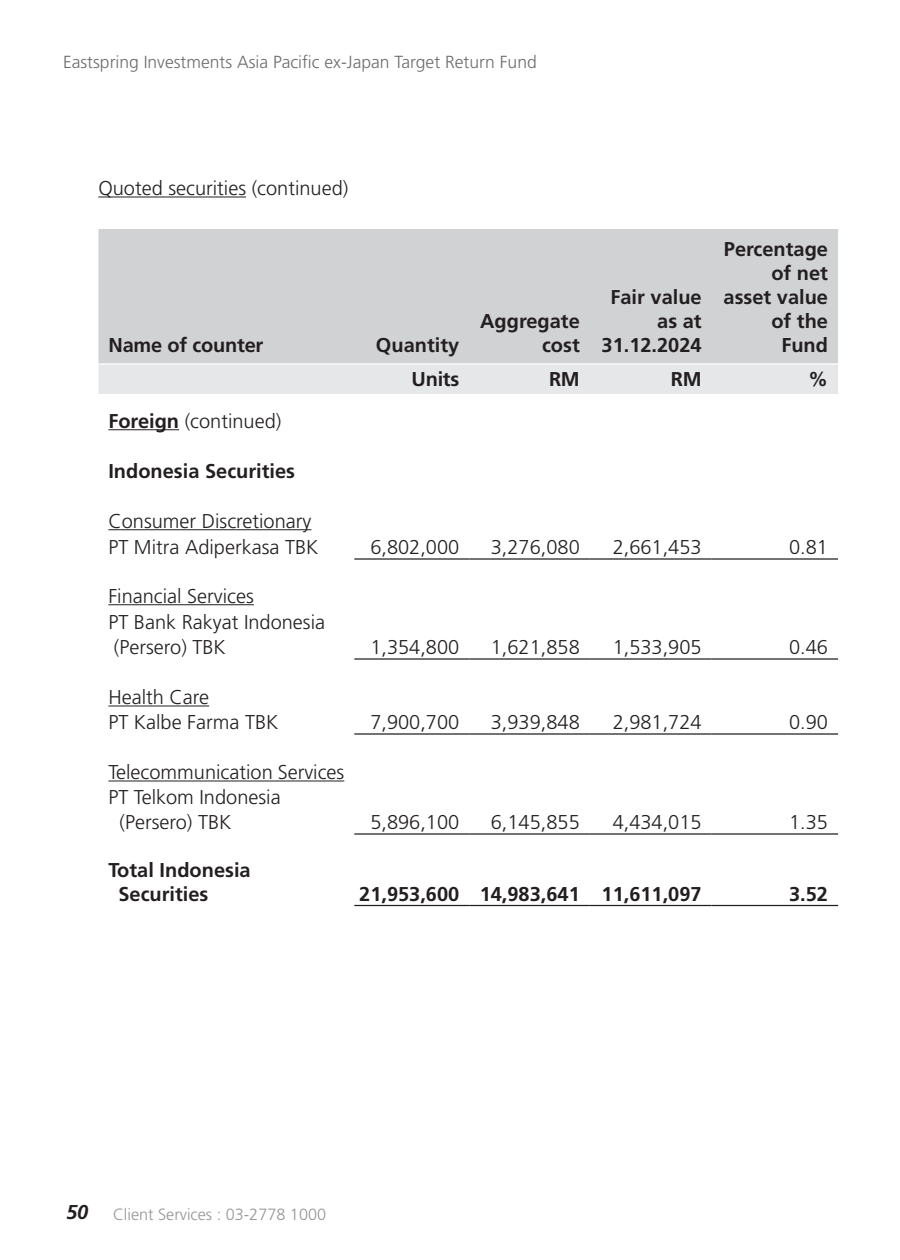
<style>
.page{position:relative;width:900px;height:1260px;background:#fff}
.page>*{position:absolute;margin:0;border:0;box-sizing:border-box;transform-origin:0 0}
.t1{font:300 20px/25.5px "Frutiger LT Std";color:#231f20}
.t2{font:700 20px/24px "Frutiger LT Std";color:#231f20;text-align:right}
.t3{font:300 17.5px "Frutiger LT Std";color:#6c6d70}
.t4{font:300 16.25px "Frutiger LT Std";color:#939598}
.s1{font-weight:700}
.s2{font-weight:700;font-style:italic;font-size:20px;color:#231f20}
</style>
<div class="page">
<hr style="left:98px;top:196px;width:148px;height:1px;background:#231f20">
<div style="left:98px;top:229px;width:740px;height:134px;background:#d1d2d4"></div>
<div style="left:98px;top:365px;width:740px;height:29px;background:#e6e7e9"></div>
<hr style="left:354px;top:558px;width:115px;height:2px;background:#231f20">
<hr style="left:469px;top:558px;width:121px;height:2px;background:#231f20">
<hr style="left:590px;top:558px;width:122px;height:2px;background:#231f20">
<hr style="left:712px;top:558px;width:126px;height:2px;background:#231f20">
<hr style="left:354px;top:658px;width:115px;height:2px;background:#231f20">
<hr style="left:469px;top:658px;width:121px;height:2px;background:#231f20">
<hr style="left:590px;top:658px;width:122px;height:2px;background:#231f20">
<hr style="left:712px;top:658px;width:126px;height:2px;background:#231f20">
<hr style="left:354px;top:733px;width:115px;height:2px;background:#231f20">
<hr style="left:469px;top:733px;width:121px;height:2px;background:#231f20">
<hr style="left:590px;top:733px;width:122px;height:2px;background:#231f20">
<hr style="left:712px;top:733px;width:126px;height:2px;background:#231f20">
<hr style="left:354px;top:833px;width:115px;height:2px;background:#231f20">
<hr style="left:469px;top:833px;width:121px;height:2px;background:#231f20">
<hr style="left:590px;top:833px;width:122px;height:2px;background:#231f20">
<hr style="left:712px;top:833px;width:126px;height:2px;background:#231f20">
<hr style="left:354px;top:905px;width:115px;height:1px;background:#231f20">
<hr style="left:469px;top:905px;width:121px;height:1px;background:#231f20">
<hr style="left:590px;top:905px;width:122px;height:1px;background:#231f20">
<hr style="left:712px;top:905px;width:126px;height:1px;background:#231f20">
<hr style="left:108px;top:429px;width:71px;height:1px;background:#231f20">
<hr style="left:108px;top:529px;width:203px;height:1px;background:#231f20">
<hr style="left:108px;top:604px;width:146px;height:1px;background:#231f20">
<hr style="left:108px;top:705px;width:101px;height:1px;background:#231f20">
<hr style="left:108px;top:780px;width:236px;height:1px;background:#231f20">
<p class="t3" style="left:63px;top:52px;width:475px">Eastspring Investments Asia Pacific ex-Japan Target Return Fund</p>
<p class="t1" style="left:98px;top:176px;width:252px">Quoted securities (continued)</p>
<p class="t2" style="left:108px;top:333px;width:156px">Name of counter</p>
<p class="t2" style="left:376px;top:333px;width:85px">Quantity</p>
<p class="t2" style="left:480px;top:309px;width:101px">Aggregate cost</p>
<p class="t2" style="left:602px;top:285px;width:102px">Fair value as at<br>31.12.2024</p>
<p class="t2" style="left:724px;top:237px;width:106px">Percentage of net asset value of the<br>Fund</p>
<p class="t1" style="left:108px;top:408px;width:175px"><span class="s1">Foreign</span> (continued)</p>
<p class="t2" style="left:108px;top:459px;width:188px">Indonesia Securities</p>
<p class="t1" style="left:108px;top:508px;width:212px;line-height:26.2px">Consumer Discretionary<br>PT Mitra Adiperkasa TBK</p>
<p class="t1" style="left:108px;top:583px;width:218px">Financial Services<br>PT Bank Rakyat Indonesia (Persero) TBK</p>
<p class="t1" style="left:108px;top:685px;width:171px">Health Care<br>PT Kalbe Farma TBK</p>
<p class="t2" style="left:412px;top:368px;width:49px">Units</p>
<p class="t2" style="left:549px;top:368px;width:32px">RM</p>
<p class="t2" style="left:671px;top:368px;width:32px">RM</p>
<p class="t2" style="left:808px;top:368px;width:21px">%</p>
<p class="t1" style="left:370px;top:535px;width:90px">6,802,000</p>
<p class="t1" style="left:491px;top:535px;width:90px">3,276,080</p>
<p class="t1" style="left:613px;top:535px;width:90px">2,661,453</p>
<p class="t1" style="left:789px;top:535px;width:40px">0.81</p>
<p class="t1" style="left:370px;top:635px;width:90px">1,354,800</p>
<p class="t1" style="left:491px;top:635px;width:90px">1,621,858</p>
<p class="t1" style="left:613px;top:635px;width:90px">1,533,905</p>
<p class="t1" style="left:789px;top:635px;width:40px">0.46</p>
<p class="t1" style="left:370px;top:710px;width:90px">7,900,700</p>
<p class="t1" style="left:491px;top:710px;width:90px">3,939,848</p>
<p class="t1" style="left:613px;top:710px;width:90px">2,981,724</p>
<p class="t1" style="left:789px;top:710px;width:40px">0.90</p>
<p class="t1" style="left:108px;top:760px;width:237px">Telecommunication Services</p>
<p class="t1" style="left:108px;top:785px;width:174px">PT Telkom Indonesia</p>
<p class="t1" style="left:120px;top:810px;width:113px">(Persero) TBK</p>
<p class="t1" style="left:370px;top:810px;width:90px">5,896,100</p>
<p class="t1" style="left:491px;top:810px;width:90px">6,145,855</p>
<p class="t1" style="left:613px;top:810px;width:90px">4,434,015</p>
<p class="t1" style="left:789px;top:810px;width:40px">1.35</p>
<p class="t2" style="left:118px;top:858px;width:134px;text-align:left;text-indent:-10px">Total Indonesia<br>Securities</p>
<p class="t2" style="left:359px;top:882px;width:344px">21,953,600 14,983,641 11,611,097</p>
<p class="t2" style="left:789px;top:882px;width:40px">3.52</p>
<p class="t4" style="left:66px;top:1205px;width:262px"><span class="s2">50</span> Client Services : 03-2778 1000</p>
</div>
